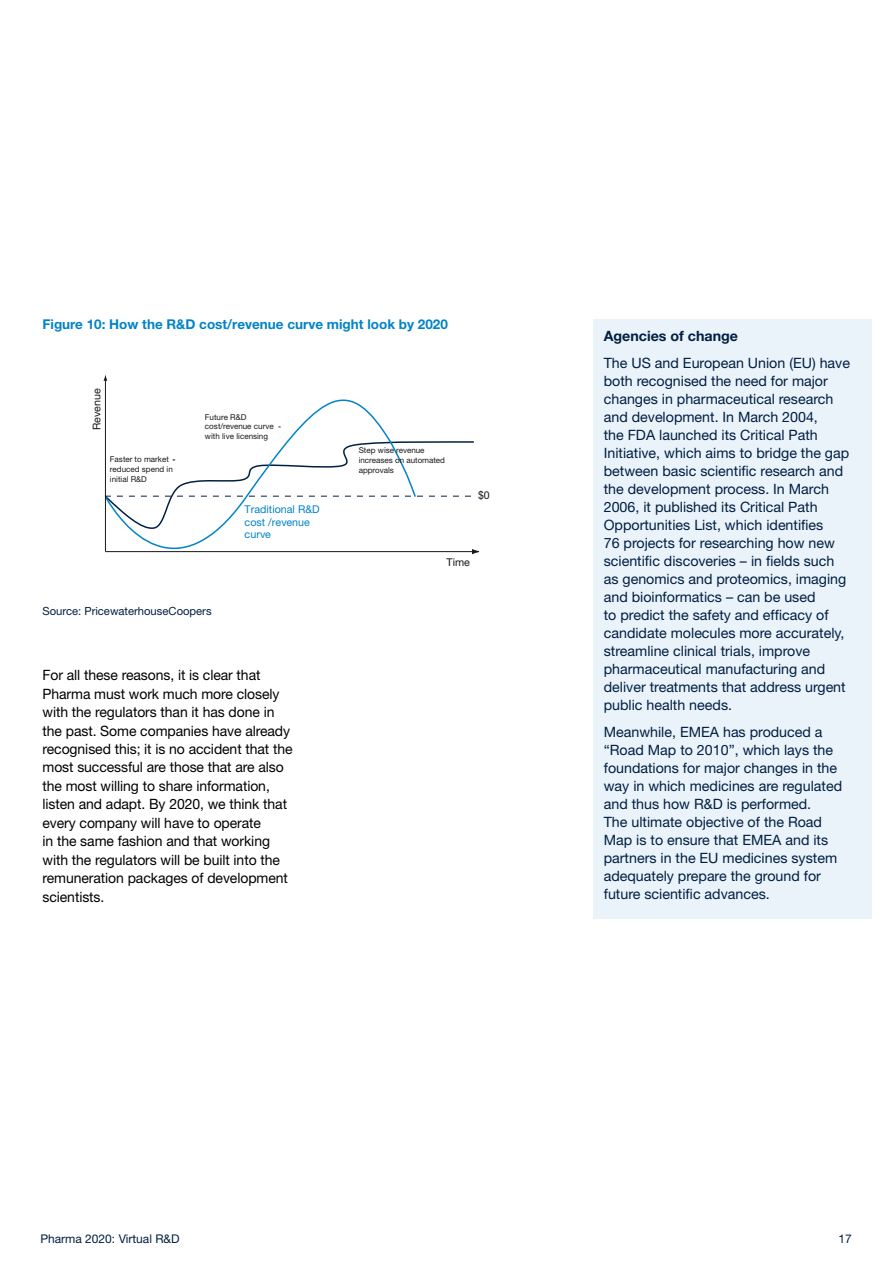
<style>
.page{position:relative;width:893px;height:1263px;background:#fff}
.page>*{position:absolute;margin:0;border:0;box-sizing:border-box;transform-origin:0 0}
.t1{font:14.25px/18px "Helvetica Neue";color:#001f41}
.t2{font:14.25px/18.5px "Helvetica Neue";letter-spacing:-.005em;color:#000}
.t3{font:700 14.25px "Helvetica Neue";color:#001f41}
.t4{font:700 13.5px "Helvetica Neue";color:#0083c9}
.t5{font:12px "Helvetica Neue";color:#001f41}
.t6{font:11.25px "Helvetica Neue";color:#001f41}
.t7{font:10.65px/12.9px "Helvetica Neue";color:#0083c9}
.t8{font:10.65px "Helvetica Neue";color:#1a171a}
.t9{font:10.65px "Arial";color:#1a171a}
.t10{font:8.1px/9.6px "Helvetica Neue";color:#1a171a}
.s1{font-family:"Arial";font-weight:700;color:#3a4871}
.s2{font-family:"Arial";font-weight:700}
</style>
<div class="page">
<svg style="left:103px;top:380px;width:314px;height:173px"></svg>
<svg style="left:103px;top:440px;width:371px;height:92px"></svg>
<hr style="left:105px;top:379px;width:1px;height:173px;background:#1a171a">
<svg style="left:104px;top:374px;width:3px;height:7px"></svg>
<hr style="left:105px;top:551px;width:369px;height:1px;background:#1a171a">
<svg style="left:472px;top:549px;width:7px;height:6px"></svg>
<div style="left:593px;top:319px;width:279px;height:599px;background:#eaf2fa"></div>
<p class="t4" style="left:43px;top:316px;width:407px">Figure 10: How the R&amp;D cost/revenue curve might look by 2020</p>
<p class="t8" style="left:90px;top:430px;width:43px;rotate:-90deg">Revenue</p>
<p class="t10" style="left:205px;top:412px;width:77px">Future R&amp;D cost/revenue curve <span class="s1">- </span>with live licensing</p>
<p class="t10" style="left:110px;top:455px;width:67px">Faster to market <span class="s2">- </span>reduced spend in initial R&amp;D</p>
<p class="t10" style="left:359px;top:445px;width:88px">Step wise revenue increases on automated approvals</p>
<p class="t7" style="left:245px;top:502px;width:77px">Traditional R&amp;D cost /revenue curve</p>
<p class="t8" style="left:447px;top:556px;width:25px">Time</p>
<p class="t9" style="left:478px;top:488px;width:13px">$0</p>
<p class="t6" style="left:43px;top:604px;width:171px">Source: PricewaterhouseCoopers</p>
<p class="t2" style="left:43px;top:666px;width:252px">For all these reasons, it is clear that Pharma must work much more closely with the regulators than it has done in the past. Some companies have already recognised this; it is no accident that the most successful are those that are also the most willing to share information, listen and adapt. By 2020, we think that every company will have to operate<br>in the same fashion and that working with the regulators will be built into the remuneration packages of development scientists.</p>
<p class="t3" style="left:604px;top:327px;width:136px">Agencies of change</p>
<p class="t1" style="left:604px;top:353px;width:248px">The US and European Union (EU) have both recognised the need for major changes in pharmaceutical research and development. In March 2004,<br>the FDA launched its Critical Path Initiative, which aims to bridge the gap between basic scientific research and the development process. In March 2006, it published its Critical Path Opportunities List, which identifies<br>76 projects for researching how new scientific discoveries – in fields such as genomics and proteomics, imaging and bioinformatics – can be used<br>to predict the safety and efficacy of candidate molecules more accurately, streamline clinical trials, improve pharmaceutical manufacturing and deliver treatments that address urgent public health needs.</p>
<p class="t1" style="left:604px;top:722px;width:240px">Meanwhile, EMEA has produced a “Road Map to 2010”, which lays the foundations for major changes in the way in which medicines are regulated and thus how R&amp;D is performed.<br>The ultimate objective of the Road Map is to ensure that EMEA and its partners in the EU medicines system adequately prepare the ground for future scientific advances.</p>
<p class="t5" style="left:40px;top:1231px;width:141px">Pharma 2020: Virtual R&amp;D</p>
<p class="t5" style="left:839px;top:1231px;width:15px">17</p>
</div>
